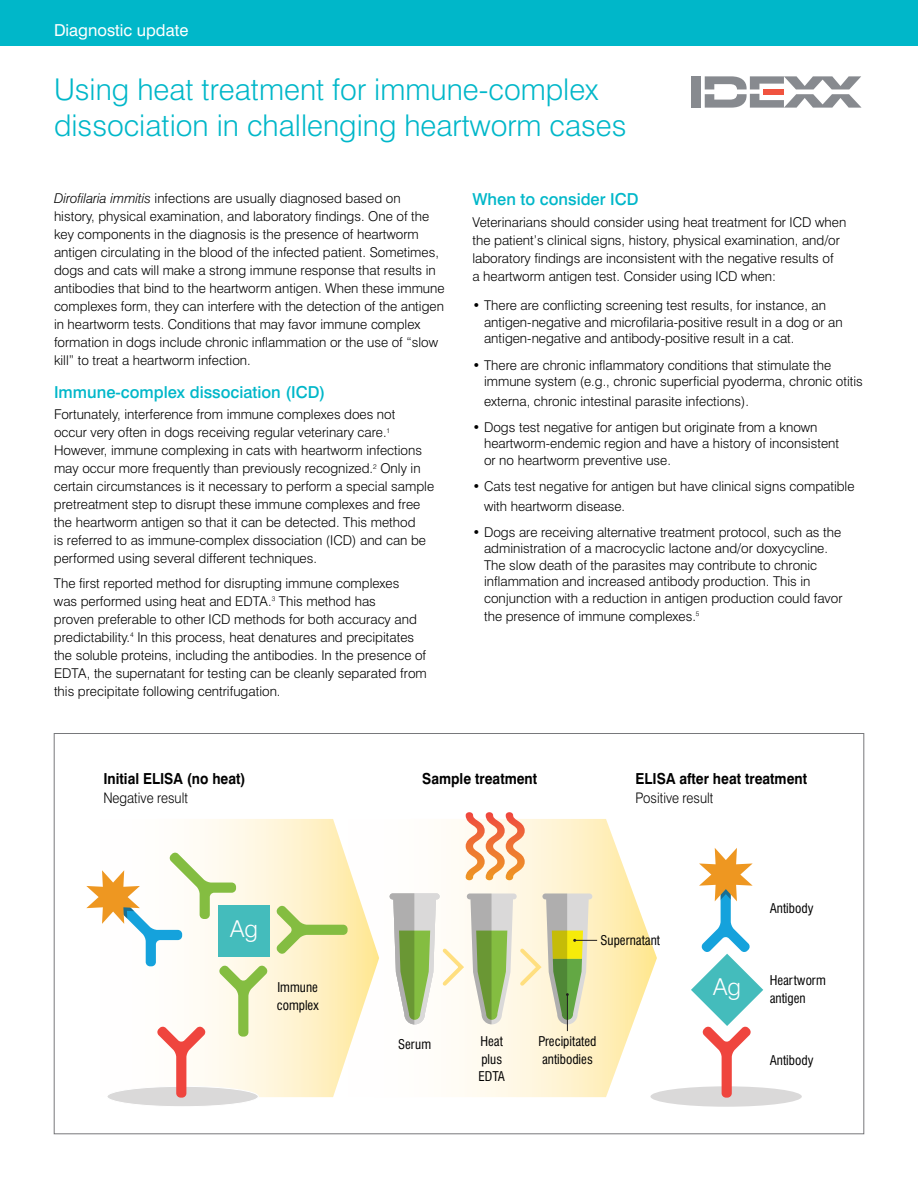
<style>
.page{position:relative;width:918px;height:1188px;background:#fff}
.page>*{position:absolute;margin:0;border:0;box-sizing:border-box;transform-origin:0 0}
.t1{font:300 30px/36px "Swiss 721 BT";color:#00b7c9}
.t2{font:300 23.25px "Swiss 721 BT";color:#fff}
.t3{font:500 16.5px "Swiss 721 BT";color:#00b7c9}
.t4{font:16.5px "Swiss 721 BT";color:#fff}
.t5{font:700 15.15px "Swiss 721 BT";color:#000;scale:.9 1}
.t6{font:300 14.55px "Swiss 721 BT";color:#000;scale:.9 1}
.t7{font:300 13.5px/18px "Swiss 721 BT";color:#000}
.t8{font:condensed 13.05px/17.4px "Swiss 721 BT";color:#000}
.s1{font-style:italic}
</style>
<div class="page">
<div style="left:0;top:0;width:918px;height:46px;background:#00b7c9"></div>
<div style="left:691px;top:76px;width:10px;height:32px;background:#878a8f"></div>
<svg style="left:705px;top:76px;width:157px;height:32px"></svg>
<svg style="left:86px;top:812px;width:716px;height:295px"></svg>
<p class="t4" style="left:54px;top:20px;width:136px">Diagnostic update</p>
<h1 class="t1" style="left:54px;top:72px;width:574px">Using heat treatment for immune-complex dissociation in challenging heartworm cases</h1>
<p class="t7" style="left:54px;top:189px;width:392px"><span class="s1">Dirofilaria immitis</span> infections are usually diagnosed based on history, physical examination, and laboratory findings. One of the key components in the diagnosis is the presence of heartworm antigen circulating in the blood of the infected patient. Sometimes, dogs and cats will make a strong immune response that results in antibodies that bind to the heartworm antigen. When these immune complexes form, they can interfere with the detection of the antigen in heartworm tests. Conditions that may favor immune complex formation in dogs include chronic inflammation or the use of “slow kill” to treat a heartworm infection.</p>
<p class="t3" style="left:54px;top:382px;width:273px">Immune-complex dissociation (ICD)</p>
<p class="t7" style="left:54px;top:405px;width:382px">Fortunately, interference from immune complexes does not<br>occur very often in dogs receiving regular veterinary care.<sup>1<br></sup>However, immune complexing in cats with heartworm infections may occur more frequently than previously recognized.<sup>2</sup> Only in certain circumstances is it necessary to perform a special sample pretreatment step to disrupt these immune complexes and free the heartworm antigen so that it can be detected. This method<br>is referred to as immune-complex dissociation (ICD) and can be performed using several different techniques.</p>
<p class="t7" style="left:54px;top:574px;width:374px">The first reported method for disrupting immune complexes<br>was performed using heat and EDTA.<sup>3</sup> This method has<br>proven preferable to other ICD methods for both accuracy and predictability.<sup>4</sup> In this process, heat denatures and precipitates the soluble proteins, including the antibodies. In the presence of EDTA, the supernatant for testing can be cleanly separated from this precipitate following centrifugation.</p>
<p class="t3" style="left:472px;top:190px;width:168px">When to consider ICD</p>
<p class="t7" style="left:472px;top:213px;width:375px">Veterinarians should consider using heat treatment for ICD when the patient’s clinical signs, history, physical examination, and/or laboratory findings are inconsistent with the negative results of<br>a heartworm antigen test. Consider using ICD when:</p>
<p class="t7" style="left:484px;top:297px;width:360px;line-height:16.5px;text-indent:-12px">• There are conflicting screening test results, for instance, an antigen-negative and microfilaria-positive result in a dog or an antigen-negative and antibody-positive result in a cat.</p>
<p class="t7" style="left:484px;top:356px;width:380px;line-height:16.5px;text-indent:-12px">• There are chronic inflammatory conditions that stimulate the immune system (e.g., chronic superficial pyoderma, chronic otitis</p>
<p class="t7" style="left:484px;top:392px;width:266px">externa, chronic intestinal parasite infections).</p>
<p class="t7" style="left:484px;top:419px;width:357px;line-height:16.5px;text-indent:-12px">• Dogs test negative for antigen but originate from a known heartworm-endemic region and have a history of inconsistent or no heartworm preventive use.</p>
<p class="t7" style="left:484px;top:476px;width:372px;line-height:19.5px;text-indent:-12px">• Cats test negative for antigen but have clinical signs compatible with heartworm disease.</p>
<p class="t7" style="left:484px;top:524px;width:360px;line-height:16.5px;text-indent:-12px">• Dogs are receiving alternative treatment protocol, such as the administration of a macrocyclic lactone and/or doxycycline.<br>The slow death of the parasites may contribute to chronic inflammation and increased antibody production. This in conjunction with a reduction in antigen production could favor</p>
<p class="t7" style="left:484px;top:607px;width:217px">the presence of immune complexes.<sup>5</sup></p>
<p class="t5" style="left:103px;top:770px;width:160px">Initial ELISA (no heat)</p>
<p class="t6" style="left:103px;top:789px;width:96px">Negative result</p>
<h2 class="t2" style="left:230px;top:915px;width:29px">Ag</h2>
<p class="t8" style="left:277px;top:979px;width:43px">Immune complex</p>
<p class="t5" style="left:422px;top:770px;width:129px">Sample treatment</p>
<p class="t5" style="left:636px;top:770px;width:192px">ELISA after heat treatment</p>
<p class="t6" style="left:636px;top:789px;width:88px">Positive result</p>
<p class="t8" style="left:601px;top:932px;width:61px">Supernatant</p>
<p class="t8" style="left:398px;top:1035px;width:35px">Serum</p>
<p class="t8" style="left:478px;top:1033px;width:28px">Heat plus<br>EDTA</p>
<p class="t8" style="left:538px;top:1033px;width:60px">Precipitated antibodies</p>
<h2 class="t2" style="left:713px;top:973px;width:29px">Ag</h2>
<p class="t8" style="left:770px;top:900px;width:45px">Antibody</p>
<p class="t8" style="left:770px;top:972px;width:58px">Heartworm antigen</p>
<p class="t8" style="left:770px;top:1051px;width:45px">Antibody</p>
</div>
